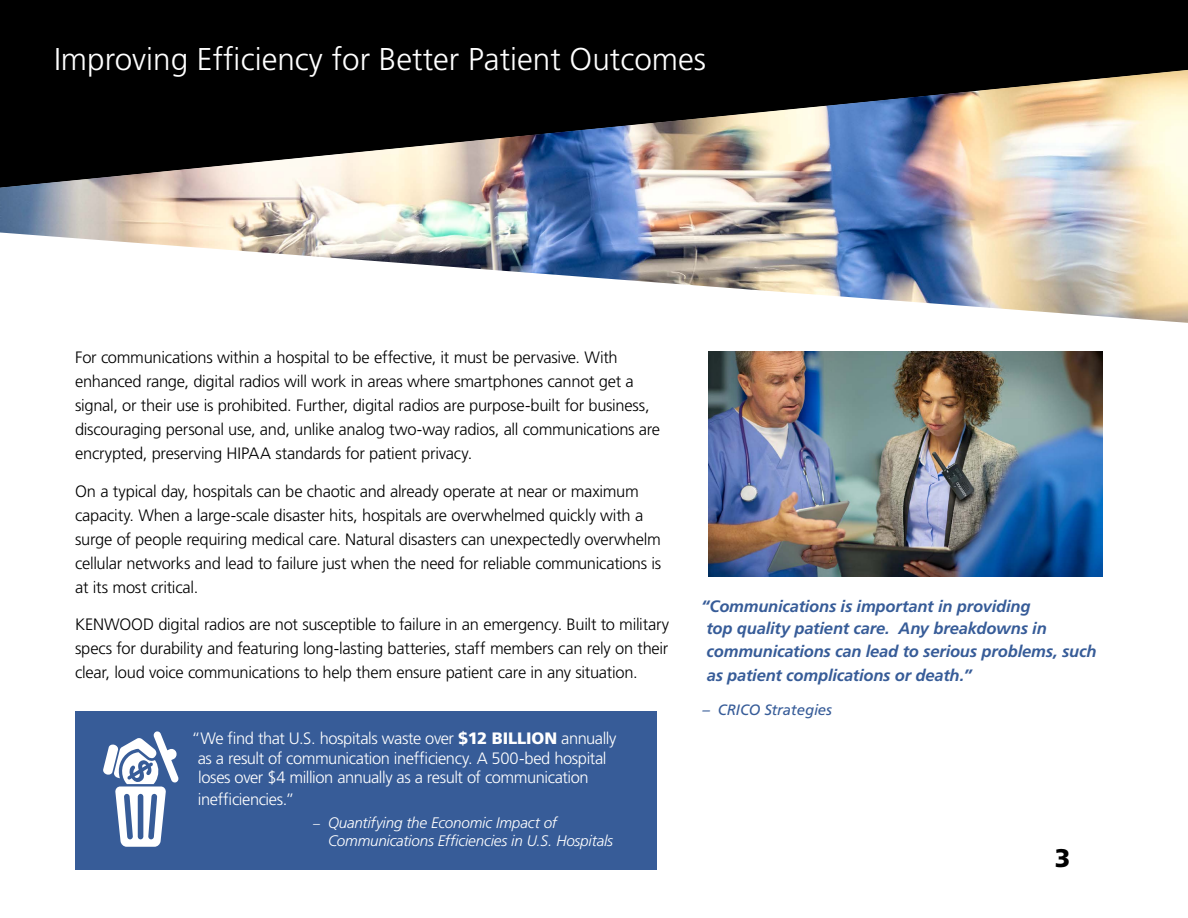
<style>
.page{position:relative;width:1188px;height:918px;background:#fff}
.page>*{position:absolute;margin:0;border:0;box-sizing:border-box;transform-origin:0 0}
.t1{font:300 31.5px "Frutiger";color:#fff}
.t2{font:900 25.5px "Frutiger";color:#000}
.t3{font:300 16.5px/24px "Frutiger";letter-spacing:-.015em;color:#000}
.t4{font:300 16.5px/20.2px "Frutiger";letter-spacing:-.025em;color:#fff}
.t5{font:italic 700 16.5px/22.5px "Frutiger";letter-spacing:-.01em;color:#375c98}
.t6{font:italic 300 15.3px/18px "Frutiger";letter-spacing:-.015em;color:#fff}
.t7{font:italic 15px "Frutiger";letter-spacing:-.005em;color:#375c98}
.s1{font-weight:900}
.s2{font-size:13.65px}
</style>
<div class="page">
<div style="left:75px;top:711px;width:582px;height:158px;background:#375c98"></div>
<div style="left:0;top:0;width:1188px;height:70px;background:#000"></div>
<img style="left:0;top:70px;width:1188px;height:253px">
<img style="left:708px;top:351px;width:395px;height:226px">
<svg style="left:103px;top:731px;width:76px;height:116px"></svg>
<h1 class="t1" style="left:54px;top:41px;width:654px">Improving Efficiency for Better Patient Outcomes</h1>
<p class="t3" style="left:75px;top:346px;width:587px">For communications within a hospital to be effective, it must be pervasive. With enhanced range, digital radios will work in areas where smartphones cannot get a signal, or their use is prohibited. Further, digital radios are purpose-built for business, discouraging personal use, and, unlike analog two-way radios, all communications are encrypted, preserving HIPAA standards for patient privacy.</p>
<p class="t3" style="left:75px;top:479px;width:588px">On a typical day, hospitals can be chaotic and already operate at near or maximum capacity. When a large-scale disaster hits, hospitals are overwhelmed quickly with a surge of people requiring medical care. Natural disasters can unexpectedly overwhelm cellular networks and lead to failure just when the need for reliable communications is at its most critical.</p>
<p class="t3" style="left:75px;top:613px;width:596px;text-align:justify">KENWOOD digital radios are not susceptible to failure in an emergency. Built to military specs for durability and featuring long-lasting batteries, staff members can rely on their clear, loud voice communications to help them ensure patient care in any situation.</p>
<p class="t4" style="left:198px;top:728px;width:420px;text-indent:-6px">“We find that U.S. hospitals waste over <span class="s1">$12 billion</span> annually as a result of communication inefficiency. A 500-bed hospital loses over $4 million annually as a result of communication inefficiencies.”</p>
<p class="t6" style="left:328px;top:814px;width:287px;text-indent:-15px"><span class="s2">–</span> Quantifying the Economic Impact of<br>Communications Efficiencies in U.S. Hospitals</p>
<p class="t5" style="left:706px;top:595px;width:392px;text-indent:-5px">“Communications is important in providing<br>top quality patient care. Any breakdowns in communications can lead to serious problems, such</p>
<p class="t5" style="left:707px;top:664px;width:266px">as patient complications or death.”</p>
<p class="t7" style="left:702px;top:701px;width:131px">– CRICO Strategies</p>
<h2 class="t2" style="left:1055px;top:843px;width:17px">3</h2>
</div>
